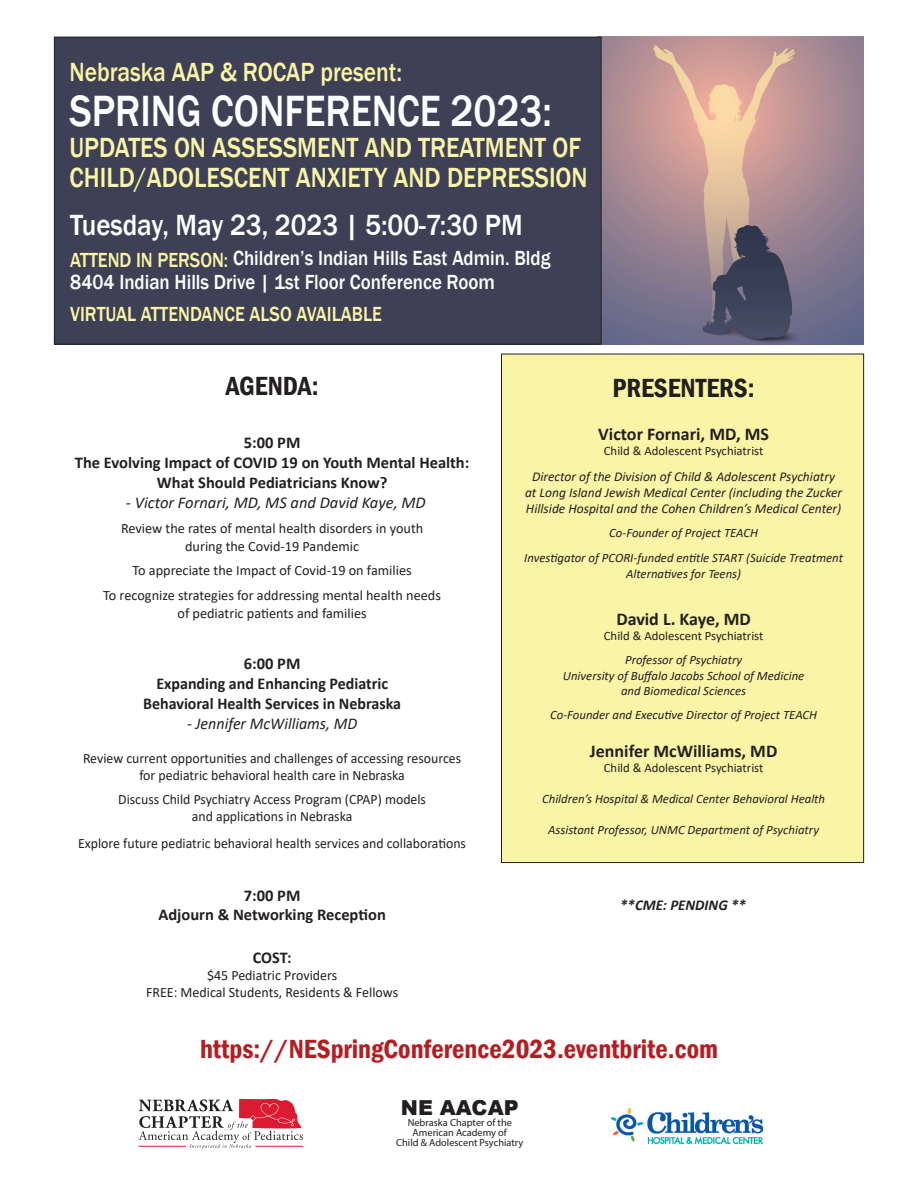
<style>
.page{position:relative;width:918px;height:1188px;background:#fff}
.page>*{position:absolute;margin:0;border:0;box-sizing:border-box;transform-origin:0 0}
.t1{font:500 45px "Franklin Gothic";color:#fff;scale:.87 1}
.t2{font:500 30px "Franklin Gothic";color:#fff;scale:.9 1}
.t3{font:500 28.5px/30px "Franklin Gothic";color:#faf5a6;scale:.87 1}
.t4{font:600 condensed 27px "Franklin Gothic";color:#b21f23}
.t5{font:500 27px "Franklin Gothic";color:#faf5a6;scale:.87 1}
.t6{font:600 condensed 27px "Franklin Gothic";color:#231f20}
.t7{font:500 21px "Franklin Gothic";color:#fff;scale:.9 1}
.t8{font:500 21px "Franklin Gothic";color:#faf5a6;scale:.87 1}
.t9{font:900 20.7px "Arial";color:#231f20}
.t10{font:700 18px "Calibri";color:#231f20}
.t11{font:700 16.5px/19.8px "Calibri";color:#231f20;text-align:center}
.t12{font:italic 16.5px "Calibri";color:#231f20}
.t13{font:italic 700 15px "Calibri";color:#231f20}
.t14{font:14.25px/17.1px "Calibri";color:#231f20;text-align:center}
.t15{font:italic 13.5px/16.2px "Calibri";color:#231f20;text-align:center}
.t16{font:italic 12.75px/15.3px "Calibri";color:#231f20;text-align:center}
.t17{font:12.75px "Calibri";color:#231f20}
.t18{font:10.35px/10.4px "Myriad Pro";color:#231f20;text-align:center}
.s1{color:#faf5a6}
</style>
<div class="page">
<img style="left:602px;top:37px;width:261px;height:307px">
<div style="left:54px;top:37px;width:547px;height:307px;background:#3e4155"></div>
<div style="left:54px;top:37px;width:548px;height:308px;border:1px solid #231f20"></div>
<svg style="left:139px;top:1099px;width:164px;height:50px"></svg>
<div style="left:501px;top:354px;width:363px;height:509px;background:#faf5a6"></div>
<img style="left:612px;top:1108px;width:151px;height:36px">
<p class="t5" style="left:70px;top:55px;width:384px">Nebraska AAP &amp; ROCAP present:</p>
<p class="t1" style="left:70px;top:83px;width:556px">SPRING CONFERENCE 2023:</p>
<p class="t3" style="left:70px;top:133px;width:597px">UPDATES ON ASSESSMENT AND TREATMENT OF<br>CHILD/ADOLESCENT ANXIETY AND DEPRESSION</p>
<p class="t2" style="left:70px;top:207px;width:504px">Tuesday, May 23, 2023 | 5:00-7:30 PM</p>
<p class="t7" style="left:70px;top:245px;width:535px"><span class="s1">ATTEND IN PERSON:</span> Children’s Indian Hills East Admin. Bldg</p>
<p class="t7" style="left:70px;top:269px;width:473px">8404 Indian Hills Drive | 1st Floor Conference Room</p>
<p class="t8" style="left:70px;top:301px;width:360px">VIRTUAL ATTENDANCE ALSO AVAILABLE</p>
<p class="t6" style="left:226px;top:368px;width:94px">AGENDA:</p>
<p class="t11" style="left:75px;top:433px;width:396px">5:00 PM<br>The Evolving Impact of COVID 19 on Youth Mental Health:<br>What Should Pediatricians Know?</p>
<p class="t12" style="left:126px;top:491px;width:301px">- Victor Fornari, MD, MS and David Kaye, MD</p>
<p class="t14" style="left:121px;top:519px;width:304px;line-height:18px">Review the rates of mental health disorders in youth during the Covid-19 Pandemic</p>
<p class="t14" style="left:133px;top:562px;width:281px">To appreciate the Impact of Covid-19 on families</p>
<p class="t14" style="left:103px;top:586px;width:339px;line-height:18px">To recognize strategies for addressing mental health needs of pediatric patients and families</p>
<p class="t11" style="left:143px;top:654px;width:260px">6:00 PM<br>Expanding and Enhancing Pediatric<br>Behavioral Health Services in Nebraska</p>
<p class="t12" style="left:187px;top:712px;width:172px">- Jennifer McWilliams, MD</p>
<p class="t14" style="left:83px;top:749px;width:380px">Review current opportunities and challenges of accessing resources for pediatric behavioral health care in Nebraska</p>
<p class="t14" style="left:118px;top:790px;width:309px">Discuss Child Psychiatry Access Program (CPAP) models and applications in Nebraska</p>
<p class="t14" style="left:78px;top:834px;width:389px">Explore future pediatric behavioral health services and collaborations</p>
<p class="t11" style="left:158px;top:885px;width:229px">7:00 PM<br>Adjourn &amp; Networking Reception</p>
<p class="t11" style="left:253px;top:947px;width:40px">COST:</p>
<p class="t14" style="left:146px;top:966px;width:254px">$45 Pediatric Providers<br>FREE: Medical Students, Residents &amp; Fellows</p>
<p class="t6" style="left:613px;top:370px;width:144px">PRESENTERS:</p>
<p class="t10" style="left:598px;top:421px;width:172px">Victor Fornari, MD, MS</p>
<p class="t17" style="left:604px;top:442px;width:161px">Child &amp; Adolescent Psychiatrist</p>
<p class="t15" style="left:525px;top:467px;width:319px">Director of the Division of Child &amp; Adolescent Psychiatry at Long Island Jewish Medical Center (including the Zucker<br>Hillside Hospital and the Cohen Children’s Medical Center)</p>
<p class="t16" style="left:609px;top:525px;width:150px">Co-Founder of Project TEACH</p>
<p class="t16" style="left:524px;top:549px;width:320px;line-height:16.2px">Investigator of PCORI-funded entitle START (Suicide Treatment<br>Alternatives for Teens)</p>
<p class="t10" style="left:616px;top:606px;width:136px">David L. Kaye, MD</p>
<p class="t17" style="left:604px;top:627px;width:161px">Child &amp; Adolescent Psychiatrist</p>
<p class="t16" style="left:563px;top:652px;width:243px">Professor of Psychiatry<br>University of Buffalo Jacobs School of Medicine and Biomedical Sciences</p>
<p class="t16" style="left:550px;top:707px;width:268px">Co-Founder and Executive Director of Project TEACH</p>
<p class="t10" style="left:590px;top:738px;width:189px">Jennifer McWilliams, MD</p>
<p class="t17" style="left:604px;top:759px;width:161px">Child &amp; Adolescent Psychiatrist</p>
<p class="t16" style="left:542px;top:790px;width:284px">Children’s Hospital &amp; Medical Center Behavioral Health</p>
<p class="t16" style="left:548px;top:822px;width:272px">Assistant Professor, UNMC Department of Psychiatry</p>
<p class="t13" style="left:620px;top:894px;width:127px">**CME: PENDING **</p>
<p class="t4" style="left:200px;top:1031px;width:519px">https://NESpringConference2023.eventbrite.com</p>
<p class="t9" style="left:401px;top:1093px;width:119px">NE AACAP</p>
<p class="t18" style="left:396px;top:1117px;width:129px">Nebraska Chapter of the<br>American Academy of<br>Child &amp; Adolescent Psychiatry</p>
</div>
